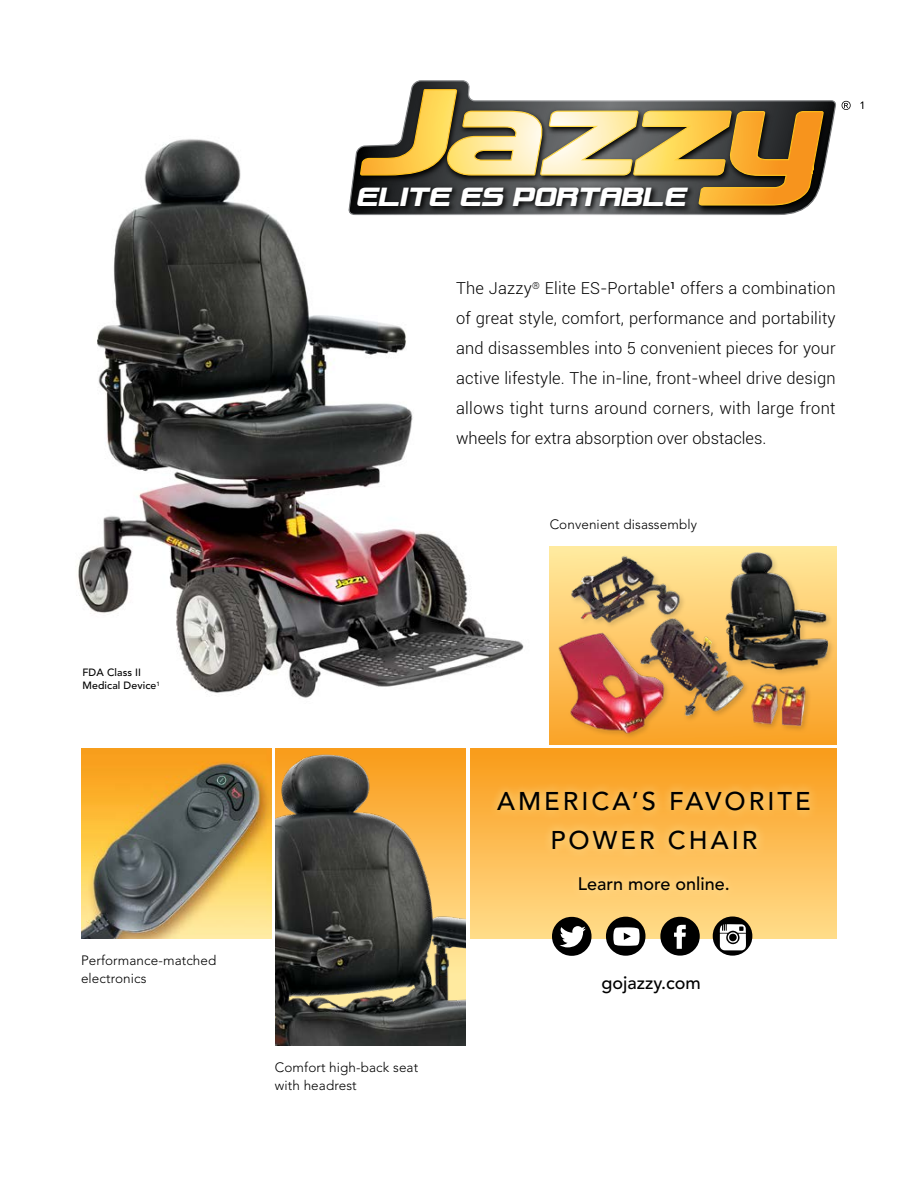
<style>
.page{position:relative;width:918px;height:1188px;background:#fff}
.page>*{position:absolute;margin:0;border:0;box-sizing:border-box;transform-origin:0 0}
.t1{font:italic 28.2px "Charlie Brown M54";color:#fff}
.t2{font:500 25.5px/39px "Avenir LT Std";letter-spacing:.12em;color:#000;text-align:center}
.t3{font:500 18px "Avenir LT Std";color:#000}
.t4{font:300 16.5px/30px "Roboto";color:#000;text-align:justify}
.t5{font:300 13.5px/18px "Avenir LT Std";letter-spacing:.01em;color:#000}
.t6{font:500 10.5px/13.5px "Avenir LT Std";letter-spacing:.01em;color:#000}
</style>
<div class="page">
<img style="left:78px;top:139px;width:472px;height:599px">
<img style="left:550px;top:546px;width:286px;height:198px">
<img style="left:81px;top:749px;width:190px;height:190px">
<img style="left:276px;top:749px;width:190px;height:297px">
<div style="left:471px;top:749px;width:366px;height:190px;background:linear-gradient(to bottom,#f99b19,#ffdc8a)"></div>
<svg style="left:488px;top:782px;width:331px;height:77px;background:#fbb94e"></svg>
<div style="left:569px;top:867px;width:169px;height:33px;background:linear-gradient(to right,#ffcd70,#ffcd71)"></div>
<svg style="left:552px;top:917px;width:40px;height:39px"></svg>
<svg style="left:660px;top:917px;width:40px;height:39px"></svg>
<svg style="left:606px;top:917px;width:39px;height:39px"></svg>
<svg style="left:713px;top:917px;width:39px;height:39px"></svg>
<svg style="left:842px;top:101px;width:9px;height:9px"></svg>
<img style="left:354px;top:100px;width:480px;height:115px">
<svg style="left:359px;top:80px;width:465px;height:126px"></svg>
<img style="left:349px;top:177px;width:351px;height:44px">
<p class="t6" style="left:82px;top:666px;width:79px">FDA Class II<br>Medical Device<sup>1</sup></p>
<p class="t5" style="left:81px;top:952px;width:137px">Performance-matched electronics</p>
<h1 class="t1" style="left:356px;top:186px;width:335px">ELITE ES PORTABLE</h1>
<p class="t4" style="left:456px;top:273px;width:381px">The Jazzy<sup>®</sup> Elite ES-Portable<sup>1</sup> offers a combination of great style, comfort, performance and portability and disassembles into 5 convenient pieces for your active lifestyle. The in-line, front-wheel drive design allows tight turns around corners, with large front wheels for extra absorption over obstacles.</p>
<p class="t5" style="left:550px;top:515px;width:149px">Convenient disassembly</p>
<h2 class="t2" style="left:497px;top:782px;width:315px">AMERICA’S FAVORITE<br>POWER CHAIR</h2>
<p class="t3" style="left:578px;top:873px;width:154px">Learn more online.</p>
<p class="t5" style="left:275px;top:1058px;width:145px">Comfort high-back seat with headrest</p>
<p class="t3" style="left:602px;top:972px;width:101px">gojazzy.com</p>
</div>
